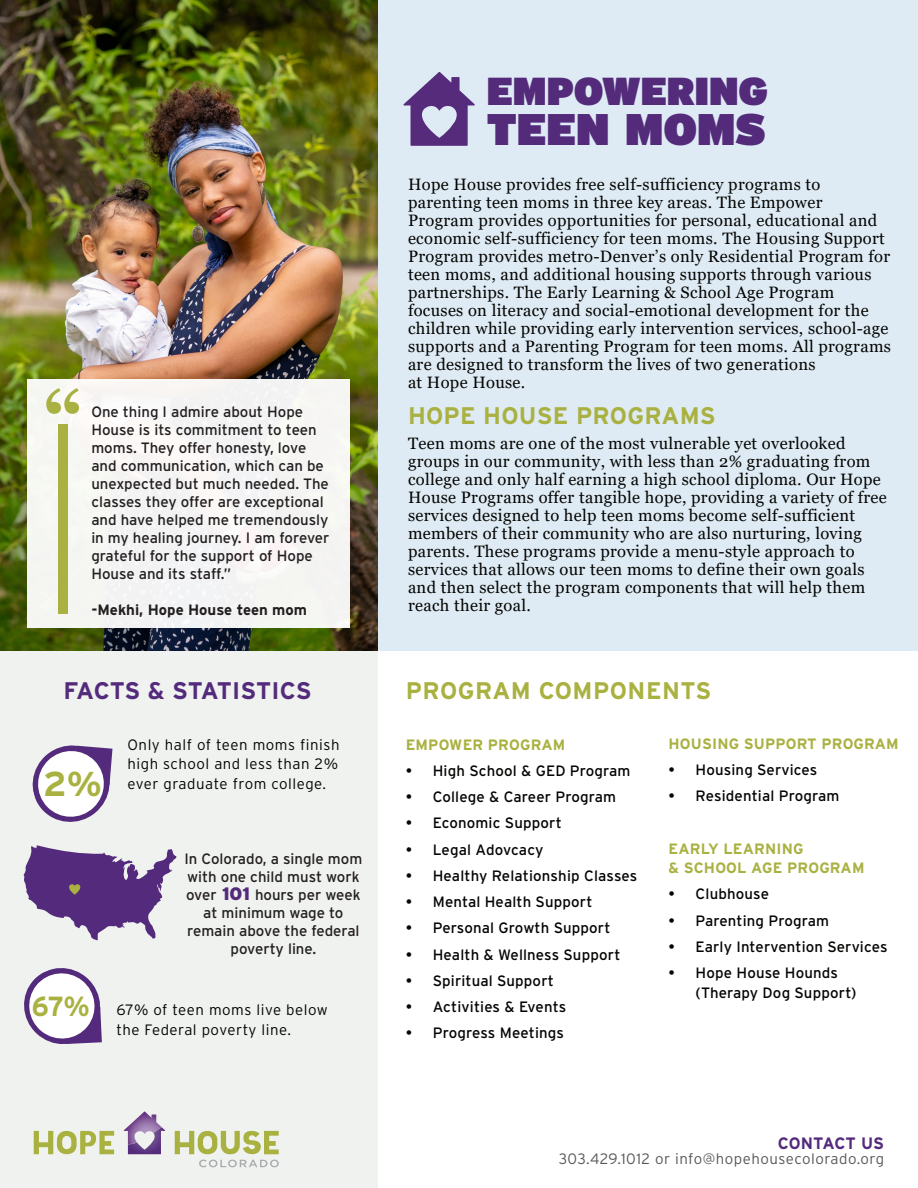
<style>
.page{position:relative;width:918px;height:1188px;background:#fff}
.page>*{position:absolute;margin:0;border:0;box-sizing:border-box;transform-origin:0 0}
.t1{font:700 75px "Georgia";color:#a8b141}
.t2{font:900 44.25px "Interstate";color:#542b7b}
.t3{font:900 39px "Interstate";color:#542b7b}
.body{font:700 34.5px "Interstate";color:#a9b140}
.body-2{font:700 27.6px "Interstate";color:#a9b140;scale:.93 1}
.body-3{font:700 24px "Interstate";letter-spacing:.01em;color:#a9b140}
.body-4{font:700 24px "Interstate";letter-spacing:-.015em;color:#542b7c}
.body-5{font:16.5px/18px "Georgia";letter-spacing:.02em;color:#040503}
.t4{font:700 16.5px "Interstate";letter-spacing:-.005em;color:#542b7c}
.t5{font:15px/18px "Interstate";color:#231f20;text-align:center}
.t6{font:15px/19.5px "Interstate";letter-spacing:.01em;color:#040503}
.body-6{font:300 15px/19.5px "Interstate";letter-spacing:.035em;color:#040503;text-align:justify}
.body-7{font:700 15px/19.5px "Interstate";letter-spacing:.01em;color:#a9b140}
.t7{font:300 15px "Interstate";letter-spacing:.035em;color:#57585a}
.t8{font:700 15px "Interstate";color:#231f20}
.s1{font-weight:900;font-size:18px;color:#542b7b}
</style>
<div class="page">
<div style="left:0;top:648px;width:378px;height:540px;background:#eff2ee"></div>
<div style="left:378px;top:0;width:540px;height:651px;background:#dfebf4"></div>
<img style="left:0;top:0;width:378px;height:651px">
<div style="left:28px;top:379px;width:322px;height:248px;background:#f5f5f3"></div>
<svg style="left:124px;top:1112px;width:41px;height:42px"></svg>
<svg style="left:34px;top:1131px;width:80px;height:23px"></svg>
<svg style="left:175px;top:1131px;width:104px;height:23px"></svg>
<svg style="left:199px;top:1160px;width:80px;height:7px"></svg>
<svg style="left:404px;top:72px;width:71px;height:74px"></svg>
<div style="left:58px;top:424px;width:10px;height:190px;background:#a8b141"></div>
<svg style="left:23px;top:745px;width:153px;height:195px"></svg>
<svg style="left:24px;top:968px;width:78px;height:76px"></svg>
<p class="t1" style="left:44px;top:370px;width:40px">“</p>
<p class="t5" style="left:91px;top:403px;width:240px;text-align:left">One thing I admire about Hope<br>House is its commitment to teen moms. They offer honesty, love and communication, which can be unexpected but much needed. The classes they offer are exceptional and have helped me tremendously in my healing journey. I am forever grateful for the support of Hope<br>House and its staff.”</p>
<p class="t8" style="left:91px;top:601px;width:217px">-Mekhi, Hope House teen mom</p>
<p class="body-4" style="left:64px;top:677px;width:250px">FACTS &amp; STATISTICS</p>
<p class="body" style="left:43px;top:764px;width:60px">2%</p>
<p class="body-6" style="left:128px;top:734px;width:214px">Only half of teen moms finish high school and less than 2% ever graduate from college.</p>
<p class="body-2" style="left:32px;top:991px;width:64px">67%</p>
<p class="t5" style="left:185px;top:849px;width:179px">In Colorado, a single mom with one child must work over <span class="s1">101</span> hours per week at minimum wage to remain above the federal poverty line.</p>
<p class="body-6" style="left:116px;top:1000px;width:213px">67% of teen moms live below the Federal poverty line.</p>
<p class="t3" style="left:487px;top:67px;width:283px">EMPOWERING</p>
<p class="t2" style="left:487px;top:102px;width:280px">TEEN MOMS</p>
<p class="body-5" style="left:408px;top:175px;width:485px">Hope House provides free self-sufficiency programs to parenting teen moms in three key areas. The Empower Program provides opportunities for personal, educational and economic self-sufficiency for teen moms. The Housing Support Program provides metro-Denver’s only Residential Program for teen moms, and additional housing supports through various partnerships. The Early Learning &amp; School Age Program focuses on literacy and social-emotional development for the children while providing early intervention services, school-age supports and a Parenting Program for teen moms. All programs are designed to transform the lives of two generations<br>at Hope House.</p>
<p class="body-3" style="left:408px;top:402px;width:309px">HOPE HOUSE PROGRAMS</p>
<p class="body-5" style="left:408px;top:434px;width:480px">Teen moms are one of the most vulnerable yet overlooked groups in our community, with less than 2% graduating from college and only half earning a high school diploma. Our Hope House Programs offer tangible hope, providing a variety of free services designed to help teen moms become self-sufficient members of their community who are also nurturing, loving parents. These programs provide a menu-style approach to services that allows our teen moms to define their own goals and then select the program components that will help them reach their goal.</p>
<p class="body-3" style="left:406px;top:677px;width:307px">PROGRAM COMPONENTS</p>
<p class="body-7" style="left:406px;top:734px;width:161px">EMPOWER PROGRAM</p>
<p class="t6" style="left:406px;top:761px;width:226px">• High School &amp; GED Program</p>
<p class="t6" style="left:406px;top:787px;width:212px">• College &amp; Career Program</p>
<p class="t6" style="left:406px;top:813px;width:158px">• Economic Support</p>
<p class="t6" style="left:406px;top:839px;width:139px">• Legal Adovcacy</p>
<p class="t6" style="left:406px;top:866px;width:233px">• Healthy Relationship Classes</p>
<p class="t6" style="left:406px;top:892px;width:188px">• Mental Health Support</p>
<p class="t6" style="left:406px;top:918px;width:206px">• Personal Growth Support</p>
<p class="t6" style="left:406px;top:944px;width:216px">• Health &amp; Wellness Support</p>
<p class="t6" style="left:406px;top:971px;width:150px">• Spiritual Support</p>
<p class="t6" style="left:406px;top:997px;width:162px">• Activities &amp; Events</p>
<p class="t6" style="left:406px;top:1023px;width:160px">• Progress Meetings</p>
<p class="body-7" style="left:669px;top:734px;width:232px">HOUSING SUPPORT PROGRAM</p>
<p class="t6" style="left:669px;top:760px;width:150px">• Housing Services</p>
<p class="t6" style="left:669px;top:786px;width:172px">• Residential Program</p>
<p class="body-7" style="left:669px;top:839px;width:197px">EARLY LEARNING<br>&amp; SCHOOL AGE PROGRAM</p>
<p class="t6" style="left:669px;top:884px;width:102px">• Clubhouse</p>
<p class="t6" style="left:669px;top:911px;width:162px">• Parenting Program</p>
<p class="t6" style="left:669px;top:937px;width:220px">• Early Intervention Services</p>
<p class="t6" style="left:696px;top:963px;width:162px;text-indent:-27px">• Hope House Hounds (Therapy Dog Support)</p>
<p class="t4" style="left:778px;top:1134px;width:108px">CONTACT US</p>
<p class="t7" style="left:559px;top:1151px;width:327px">303.429.1012 or info@hopehousecolorado.org</p>
</div>
